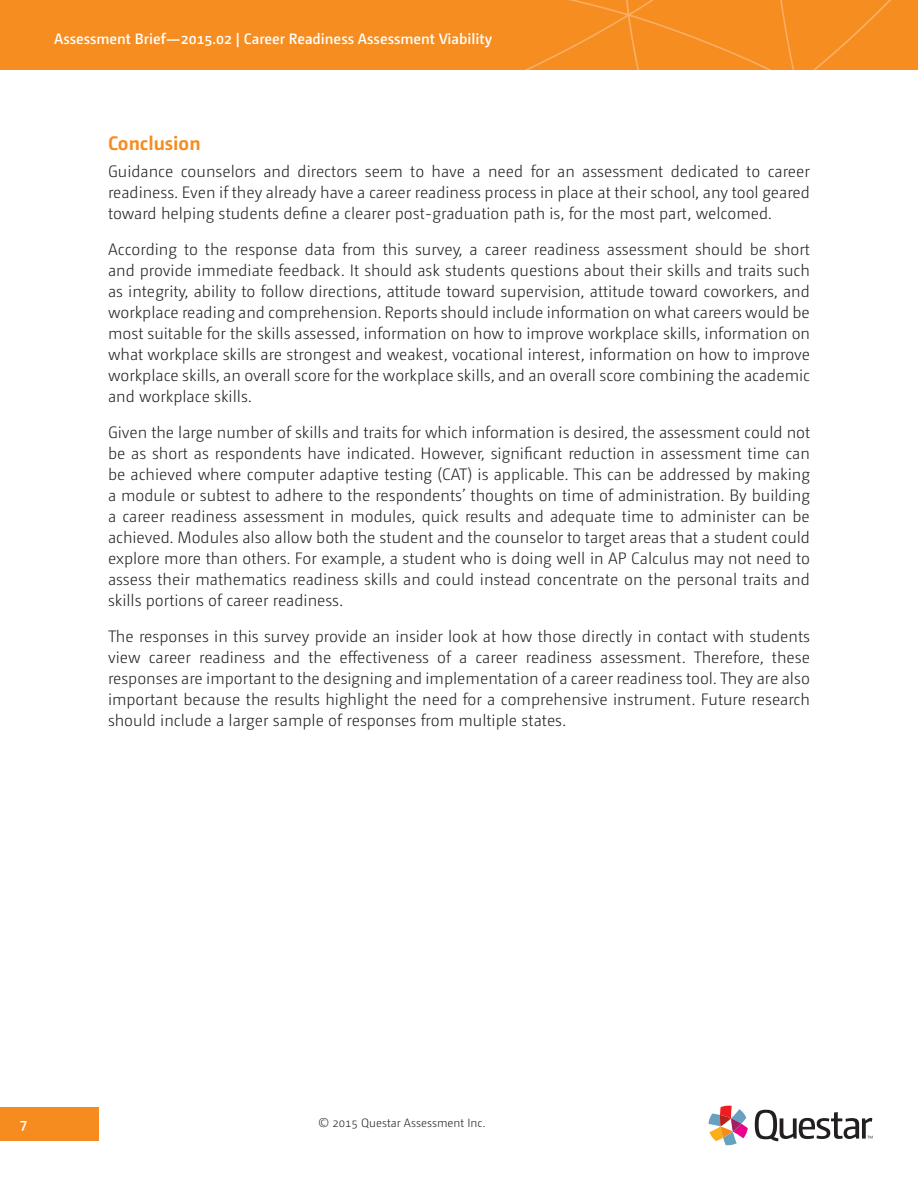
<style>
.page{position:relative;width:918px;height:1188px;background:#fff}
.page>*{position:absolute;margin:0;border:0;box-sizing:border-box;transform-origin:0 0}
.t1{font:700 19.5px "Camingo Dos";color:#f68c1f}
.t2{font:300 16.5px/21px "Camingo Dos";color:#231f20;text-align:justify}
.t3{font:600 15px "Camingo Dos";color:#fff}
.t4{font:300 12px "Camingo Dos";color:#231f20}
</style>
<div class="page">
<div style="left:0;top:0;width:918px;height:69px;background:#f68d21"></div>
<svg style="left:755px;top:1110px;width:118px;height:31px"></svg>
<svg style="left:708px;top:1106px;width:40px;height:39px"></svg>
<div style="left:0;top:1107px;width:98px;height:33px;background:#f68c1f"></div>
<p class="t3" style="left:54px;top:29px;width:440px">Assessment Brief—2015.02 | Career Readiness Assessment Viability</p>
<p class="t1" style="left:108px;top:131px;width:94px">Conclusion</p>
<p class="t2" style="left:108px;top:161px;width:703px">Guidance counselors and directors seem to have a need for an assessment dedicated to career readiness. Even if they already have a career readiness process in place at their school, any tool geared toward helping students define a clearer post-graduation path is, for the most part, welcomed.</p>
<p class="t2" style="left:108px;top:239px;width:704px">According to the response data from this survey, a career readiness assessment should be short and provide immediate feedback. It should ask students questions about their skills and traits such as integrity, ability to follow directions, attitude toward supervision, attitude toward coworkers, and workplace reading and comprehension. Reports should include information on what careers would be most suitable for the skills assessed, information on how to improve workplace skills, information on what workplace skills are strongest and weakest, vocational interest, information on how to improve workplace skills, an overall score for the workplace skills, and an overall score combining the academic and workplace skills.</p>
<p class="t2" style="left:108px;top:422px;width:704px">Given the large number of skills and traits for which information is desired, the assessment could not be as short as respondents have indicated. However, significant reduction in assessment time can be achieved where computer adaptive testing (CAT) is applicable. This can be addressed by making a module or subtest to adhere to the respondents’ thoughts on time of administration. By building a career readiness assessment in modules, quick results and adequate time to administer can be achieved. Modules also allow both the student and the counselor to target areas that a student could explore more than others. For example, a student who is doing well in AP Calculus may not need to assess their mathematics readiness skills and could instead concentrate on the personal traits and skills portions of career readiness.</p>
<p class="t2" style="left:108px;top:626px;width:704px">The responses in this survey provide an insider look at how those directly in contact with students view career readiness and the effectiveness of a career readiness assessment. Therefore, these responses are important to the designing and implementation of a career readiness tool. They are also important because the results highlight the need for a comprehensive instrument. Future research should include a larger sample of responses from multiple states.</p>
<p class="t3" style="left:20px;top:1115px;width:9px">7</p>
<p class="t4" style="left:318px;top:1116px;width:169px">© 2015 Questar Assessment Inc.</p>
</div>
